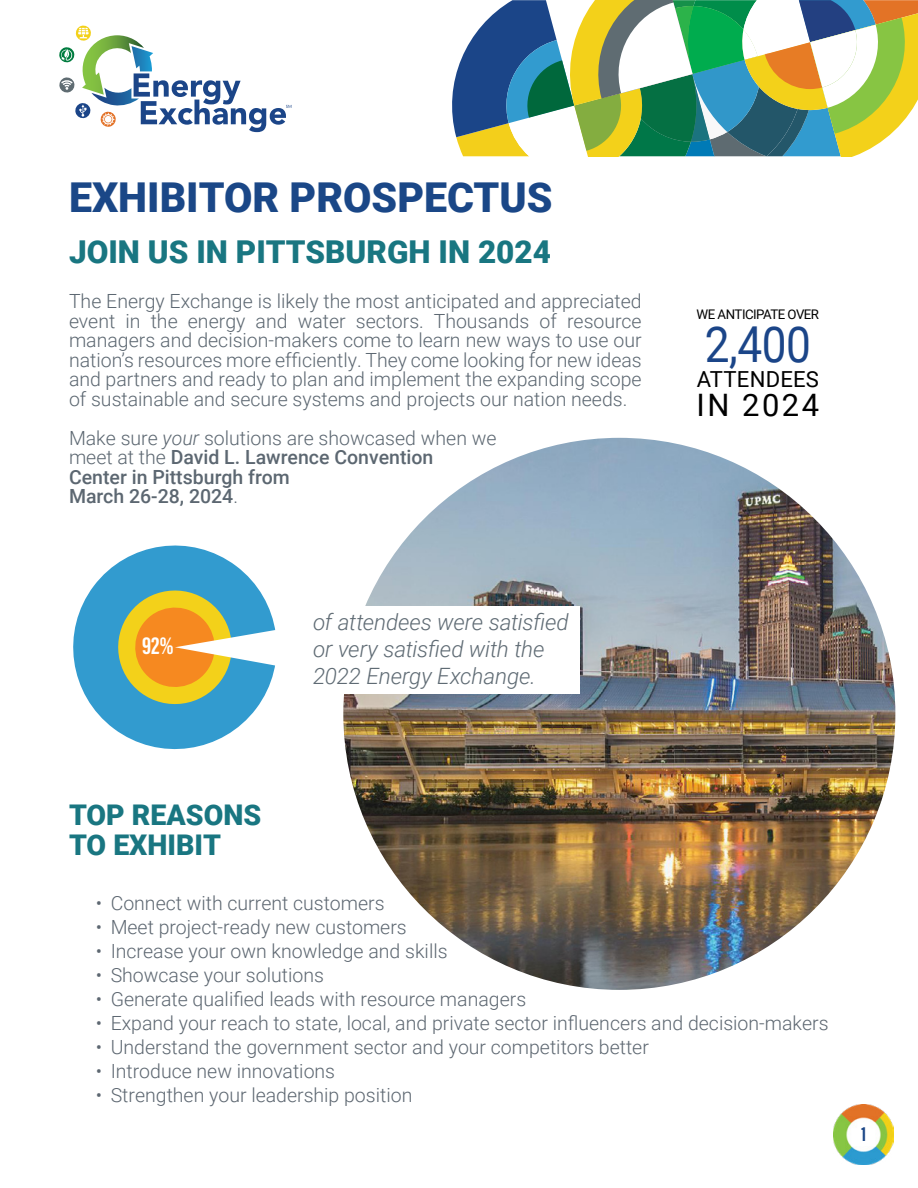
<style>
.page{position:relative;width:918px;height:1188px;background:#fff}
.page>*{position:absolute;margin:0;border:0;box-sizing:border-box;transform-origin:0 0}
.t1{font:49.5px "Roboto";color:#1b4588;scale:.89 1}
.t2{font:900 41.1px "Roboto";color:#1a4787}
.t3{font:900 31.5px "Roboto";color:#197681}
.t4{font:30.9px "Roboto";letter-spacing:.08em;color:#000}
.t5{font:900 28.5px/30px "Roboto";color:#197681}
.t6{font:25.35px "Acumin Variable Concept";color:#fff}
.t7{font:italic 300 22.5px/27px "Roboto";letter-spacing:-.01em;color:#5f6b74}
.t8{font:22.05px "Roboto";letter-spacing:.01em;color:#000}
.t9{font:21px "Acumin Variable Concept";color:#1a4686}
.t10{font:300 19.5px "Roboto";color:#5d6771}
.t11{font:300 19.5px/19.5px "Roboto";color:#5c6771;text-align:justify}
.t12{font:500 19.5px/19.5px "Roboto";color:#5c6771}
.t13{font:13.2px "Roboto";letter-spacing:-.04em;color:#000}
.s1{font-weight:300}
.s2{font-weight:300;font-style:italic}
</style>
<div class="page">
<img style="left:834px;top:1104px;width:60px;height:60px">
<img style="left:343px;top:438px;width:552px;height:552px;border-radius:276px">
<svg style="left:73px;top:545px;width:181px;height:205px;fill:#329bcf"></svg>
<svg style="left:111px;top:583px;width:165px;height:129px;background:#a0ae84"></svg>
<div style="left:313px;top:607px;width:266px;height:87px;background:#fff"></div>
<svg style="left:452px;top:0;width:466px;height:156px"></svg>
<svg style="left:59px;top:25px;width:232px;height:107px"></svg>
<h2 class="t2" style="left:69px;top:168px;width:485px">EXHIBITOR PROSPECTUS</h2>
<h3 class="t3" style="left:69px;top:229px;width:484px">JOIN US IN PITTSBURGH IN 2024</h3>
<p class="t11" style="left:69px;top:291px;width:574px">The Energy Exchange is likely the most anticipated and appreciated event in the energy and water sectors. Thousands of resource managers and decision-makers come to learn new ways to use our nation’s resources more efficiently. They come looking for new ideas and partners and ready to plan and implement the expanding scope of sustainable and secure systems and projects our nation needs.</p>
<p class="t12" style="left:69px;top:427px;width:429px"><span class="s1">Make sure</span> <span class="s2">your</span> <span class="s1">solutions are showcased when we meet at the</span> David L. Lawrence Convention<br>Center in Pittsburgh from<br>March 26-28, 2024<span class="s1">.</span></p>
<p class="t6" style="left:142px;top:628px;width:33px">92%</p>
<p class="t7" style="left:313px;top:608px;width:257px">of attendees were satisfied or very satisfied with the<br>2022 Energy Exchange.</p>
<p class="t13" style="left:697px;top:305px;width:124px">WE ANTICIPATE OVER</p>
<h1 class="t1" style="left:705px;top:309px;width:121px">2,400</h1>
<p class="t8" style="left:697px;top:363px;width:124px">ATTENDEES</p>
<h3 class="t4" style="left:697px;top:383px;width:124px">IN 2024</h3>
<h3 class="t5" style="left:69px;top:799px;width:194px">TOP REASONS<br>TO EXHIBIT</h3>
<p class="t10" style="left:96px;top:889px;width:290px">• Connect with current customers</p>
<p class="t10" style="left:96px;top:913px;width:313px">• Meet project-ready new customers</p>
<p class="t10" style="left:96px;top:937px;width:353px">• Increase your own knowledge and skills</p>
<p class="t10" style="left:96px;top:961px;width:230px">• Showcase your solutions</p>
<p class="t10" style="left:96px;top:985px;width:432px">• Generate qualified leads with resource managers</p>
<p class="t10" style="left:96px;top:1009px;width:734px">• Expand your reach to state, local, and private sector influencers and decision-makers</p>
<p class="t10" style="left:96px;top:1033px;width:555px">• Understand the government sector and your competitors better</p>
<p class="t10" style="left:96px;top:1057px;width:241px">• Introduce new innovations</p>
<p class="t10" style="left:96px;top:1081px;width:318px">• Strengthen your leadership position</p>
<p class="t9" style="left:862px;top:1120px;width:6px">1</p>
</div>
